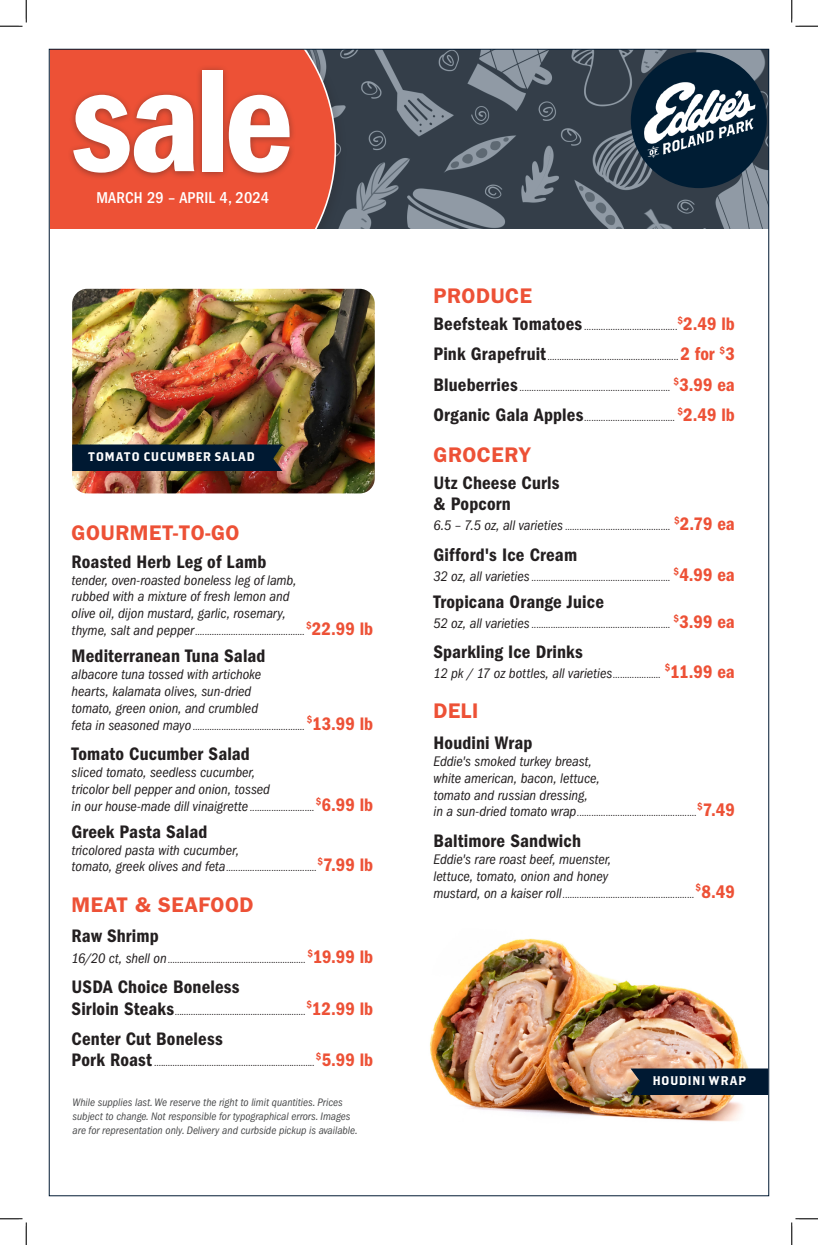
<style>
.page{position:relative;width:818px;height:1245px;background:#fff}
.page>*{position:absolute;margin:0;border:0;box-sizing:border-box;transform-origin:0 0}
.t1{font:151.5px "ITC Franklin Gothic Std Dm Cd";color:#fff}
.Specials-Headings{font:600 21.25px "ITC Franklin Gothic Std";letter-spacing:.025em;color:#ed5136}
.Specials-Food_Name{font:600 21.25px "ITC Franklin Gothic Std";letter-spacing:.025em;color:#ed5136}
.Specials-description{font:600 21.25px "ITC Franklin Gothic Std";letter-spacing:.025em;color:#ed5136}
.Specials-Food_Name-2{font:18.75px "ITC Franklin Gothic Std Dm Cd";letter-spacing:.01em;color:#231f20}
.Specials-description-2{font:18.75px "ITC Franklin Gothic Std Dm Cd";letter-spacing:-.005em;color:#ed5136}
.Specials-description-3{font:18.75px "ITC Franklin Gothic Std Dm Cd";letter-spacing:.01em;color:#231f20}
.Specials_Headers{font:500 condensed 16.25px "ITC Franklin Gothic Std";letter-spacing:.01em;color:#fff}
.Specials-description-4{font:italic condensed 14.38px "ITC Franklin Gothic Std";color:#231f20}
.t2{font:12.5px "Brothers";letter-spacing:.045em;color:#fff}
.t3{font:12.5px "Brothers";letter-spacing:.025em;color:#fff}
.t4{font:italic condensed 11.25px/13.8px "ITC Franklin Gothic Std";color:#4b4c4d}
.Specials-description-5{font:condensed 10px "ITC Franklin Gothic Std";color:#231f20}
.Specials-description-6{font:italic condensed 10px "ITC Franklin Gothic Std";color:#231f20}
.s1{font-size:14.38px}
.s2{font-size:10px}
.s3{font-style:italic;font-size:14.38px}
.s4{font-family:"ITC Franklin Gothic Std Dm Cd";font-stretch:normal;font-size:18.75px}
.s5{font-family:"ITC Franklin Gothic Std Dm Cd";font-style:normal;font-stretch:normal;font-size:18.75px}
.s6{font-family:"ITC Franklin Gothic Std Dm Cd";font-style:normal;font-stretch:normal;font-size:18.75px;color:#ed5136}
.s7{font-style:normal;font-size:10px}
</style>
<div class="page">
<img style="left:430px;top:938px;width:329px;height:184px">
<svg style="left:769px;top:49px;width:1px;height:74px"></svg>
<img style="left:348px;top:51px;width:419px;height:178px">
<div style="left:26px;top:26px;width:322px;height:310px;background:#231f20;opacity:.2"></div>
<svg style="left:51px;top:51px;width:285px;height:178px;background:#e3523a"></svg>
<div style="left:67px;top:65px;width:229px;height:116px;background:#231f20;opacity:.42"></div>
<div style="left:26px;top:26px;width:765px;height:23px;background:#fff"></div>
<div style="left:26px;top:26px;width:24px;height:338px;background:#fff"></div>
<div style="left:26px;top:229px;width:765px;height:120px;background:#fff"></div>
<img style="left:630px;top:52px;width:136px;height:136px;border-radius:68px">
<div style="left:630px;top:1069px;width:138px;height:26px;background:#001932"></div>
<img style="left:72px;top:289px;width:303px;height:204px">
<div style="left:72px;top:445px;width:210px;height:26px;background:#001932"></div>
<svg style="left:0;top:0;width:27px;height:27px"></svg>
<svg style="left:0;top:1218px;width:27px;height:27px"></svg>
<svg style="left:791px;top:0;width:27px;height:27px"></svg>
<svg style="left:791px;top:1218px;width:27px;height:27px"></svg>
<p class="t1" style="left:70px;top:34px;width:225px">sale</p>
<p class="Specials_Headers" style="left:96px;top:188px;width:174px">MARCH 29 – APRIL 4, 2024</p>
<p class="t2" style="left:88px;top:449px;width:168px">TOMATO CUCUMBER SALAD</p>
<p class="Specials-Headings" style="left:72px;top:520px;width:169px">GOURMET-TO-GO</p>
<p class="Specials-description-3" style="left:72px;top:551px;width:196px">Roasted Herb Leg of Lamb</p>
<p class="Specials-description-4" style="left:72px;top:572px;width:226px">tender, oven-roasted boneless leg of lamb,</p>
<p class="Specials-description-4" style="left:72px;top:589px;width:219px">rubbed with a mixture of fresh lemon and</p>
<p class="Specials-description-4" style="left:72px;top:606px;width:215px">olive oil, dijon mustard, garlic, rosemary,</p>
<p class="Specials-description-6" style="left:72px;top:626px;width:235px"><span class="s1">thyme, salt and pepper</span>..............................................</p>
<p class="Specials-description-2" style="left:306px;top:618px;width:68px"><sup>$</sup>22.99 lb</p>
<p class="Specials-Food_Name-2" style="left:72px;top:645px;width:195px">Mediterranean Tuna Salad</p>
<p class="Specials-description-4" style="left:72px;top:666px;width:191px">albacore tuna tossed with artichoke</p>
<p class="Specials-description-4" style="left:72px;top:683px;width:181px">hearts, kalamata olives, sun-dried</p>
<p class="Specials-description-4" style="left:72px;top:700px;width:188px">tomato, green onion, and crumbled</p>
<p class="Specials-description-6" style="left:72px;top:721px;width:235px"><span class="s1">feta in seasoned mayo</span> ...............................................</p>
<p class="Specials-description-2" style="left:307px;top:713px;width:68px"><sup>$</sup>13.99 lb</p>
<p class="Specials-Food_Name-2" style="left:72px;top:743px;width:180px">Tomato Cucumber Salad</p>
<p class="Specials-description-4" style="left:72px;top:764px;width:185px">sliced tomato, seedless cucumber,</p>
<p class="Specials-description-4" style="left:72px;top:781px;width:200px">tricolor bell pepper and onion, tossed</p>
<p class="Specials-description-4" style="left:72px;top:798px;width:244px">in our house-made dill vinaigrette <span class="s2">...........................</span></p>
<p class="Specials-description-2" style="left:316px;top:794px;width:59px"><sup>$</sup>6.99 lb</p>
<p class="Specials-description-3" style="left:71px;top:821px;width:137px">Greek Pasta Salad</p>
<p class="Specials-description-4" style="left:71px;top:842px;width:169px">tricolored pasta with cucumber,</p>
<p class="Specials-description-6" style="left:72px;top:863px;width:247px"><span class="s1">tomato, greek olives and feta</span>......................................</p>
<p class="Specials-description-2" style="left:317px;top:855px;width:57px"><sup>$</sup>7.99 lb</p>
<p class="Specials-Headings" style="left:72px;top:892px;width:183px">MEAT &amp; SEAFOOD</p>
<p class="Specials-description-3" style="left:72px;top:925px;width:89px">Raw Shrimp</p>
<p class="Specials-description-5" style="left:72px;top:954px;width:235px"><span class="s3">16/20 ct, shell on</span>............................................................</p>
<p class="Specials-description-2" style="left:307px;top:946px;width:67px"><sup>$</sup>19.99 lb</p>
<p class="Specials-description-3" style="left:72px;top:976px;width:169px">USDA Choice Boneless</p>
<p class="Specials-description-5" style="left:72px;top:1006px;width:235px"><span class="s4">Sirloin Steaks</span>.........................................................</p>
<p class="Specials-description-2" style="left:306px;top:998px;width:68px"><sup>$</sup>12.99 lb</p>
<p class="Specials-description-3" style="left:72px;top:1028px;width:153px">Center Cut Boneless</p>
<p class="Specials-description-5" style="left:72px;top:1057px;width:244px"><span class="s4">Pork Roast</span> ......................................................................</p>
<p class="Specials-description-2" style="left:316px;top:1049px;width:59px"><sup>$</sup>5.99 lb</p>
<p class="t4" style="left:72px;top:1096px;width:287px">While supplies last. We reserve the right to limit quantities. Prices subject to change. Not responsible for typographical errors. Images are for representation only. Delivery and curbside pickup is available.</p>
<p class="Specials-Food_Name" style="left:433px;top:284px;width:100px">PRODUCE</p>
<p class="Specials-description-5" style="left:433px;top:321px;width:245px"><span class="s4">Beefsteak Tomatoes</span> .......................................</p>
<p class="Specials-description-2" style="left:677px;top:313px;width:59px"><sup>$</sup>2.49 lb</p>
<p class="Specials-description-6" style="left:433px;top:351px;width:303px"><span class="s5">Pink Grapefruit</span> ....................................................... <span class="s6">2 for</span> <sup>$</sup><span class="s6">3</span></p>
<p class="Specials-description-5" style="left:433px;top:382px;width:238px"><span class="s4">Blueberries</span> ...............................................................</p>
<p class="Specials-description-2" style="left:673px;top:374px;width:63px"><sup>$</sup>3.99 ea</p>
<p class="Specials-description-5" style="left:433px;top:413px;width:243px"><span class="s4">Organic Gala Apples</span>......................................</p>
<p class="Specials-description-2" style="left:677px;top:405px;width:59px"><sup>$</sup>2.49 lb</p>
<p class="Specials-description" style="left:433px;top:442px;width:99px">GROCERY</p>
<p class="Specials-Food_Name-2" style="left:433px;top:472px;width:127px">Utz Cheese Curls</p>
<p class="Specials-description-3" style="left:433px;top:493px;width:79px">&amp; Popcorn</p>
<p class="Specials-description-5" style="left:433px;top:521px;width:238px"><span class="s3">6.5 – 7.5 oz, all varieties</span> ............................................</p>
<p class="Specials-description-2" style="left:674px;top:513px;width:62px"><sup>$</sup>2.79 ea</p>
<p class="Specials-Food_Name-2" style="left:433px;top:544px;width:145px">Gifford's Ice Cream</p>
<p class="Specials-description-5" style="left:433px;top:572px;width:238px"><span class="s3">32 oz, all varieties</span> ..........................................................</p>
<p class="Specials-description-2" style="left:673px;top:564px;width:63px"><sup>$</sup>4.99 ea</p>
<p class="Specials-description-3" style="left:433px;top:591px;width:172px">Tropicana Orange Juice</p>
<p class="Specials-description-5" style="left:433px;top:619px;width:238px"><span class="s3">52 oz, all varieties</span> ..........................................................</p>
<p class="Specials-description-2" style="left:673px;top:611px;width:63px"><sup>$</sup>3.99 ea</p>
<p class="Specials-Food_Name-2" style="left:433px;top:641px;width:151px">Sparkling Ice Drinks</p>
<p class="Specials-description-4" style="left:433px;top:665px;width:229px">12 pk / 17 oz bottles, all varieties<span class="s7">....................</span></p>
<p class="Specials-description-2" style="left:665px;top:661px;width:71px"><sup>$</sup>11.99 ea</p>
<p class="Specials-Headings" style="left:433px;top:699px;width:46px">DELI</p>
<p class="Specials-Food_Name-2" style="left:433px;top:732px;width:100px">Houdini Wrap</p>
<p class="Specials-description-4" style="left:433px;top:753px;width:160px">Eddie's smoked turkey breast,</p>
<p class="Specials-description-4" style="left:433px;top:770px;width:168px">white american, bacon, lettuce,</p>
<p class="Specials-description-4" style="left:433px;top:787px;width:156px">tomato and russian dressing,</p>
<p class="Specials-description-5" style="left:433px;top:808px;width:264px"><span class="s3">in a sun-dried tomato wrap</span>..................................................</p>
<p class="Specials-description-2" style="left:697px;top:800px;width:39px"><sup>$</sup>7.49</p>
<p class="Specials-Food_Name-2" style="left:433px;top:830px;width:149px">Baltimore Sandwich</p>
<p class="Specials-description-4" style="left:433px;top:851px;width:179px">Eddie's rare roast beef, muenster,</p>
<p class="Specials-description-4" style="left:433px;top:868px;width:176px">lettuce, tomato, onion and honey</p>
<p class="Specials-description-5" style="left:433px;top:889px;width:262px"><span class="s3">mustard, on a kaiser roll</span>.......................................................</p>
<p class="Specials-description-2" style="left:695px;top:881px;width:41px"><sup>$</sup>8.49</p>
<p class="t3" style="left:652px;top:1073px;width:95px">HOUDINI WRAP</p>
</div>
